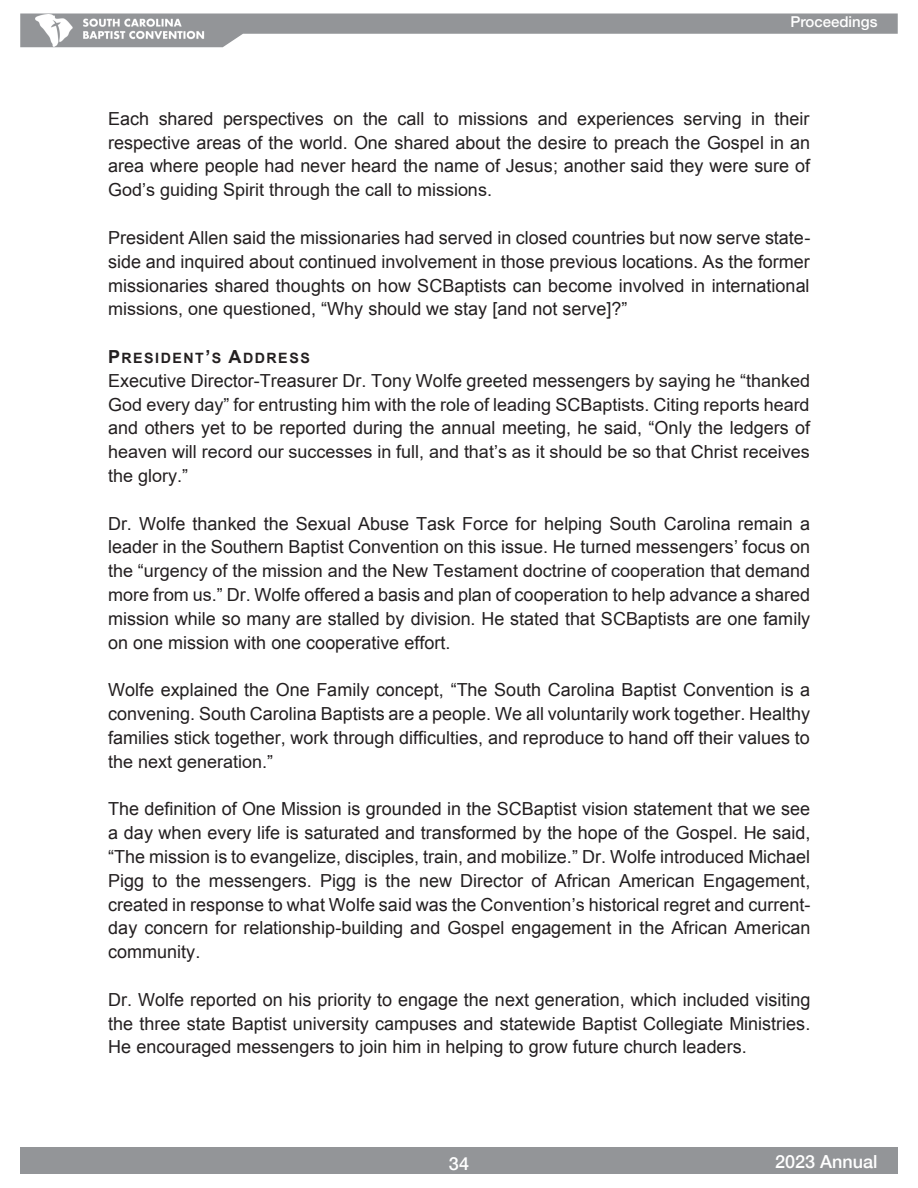
<style>
.page{position:relative;width:918px;height:1188px;background:#fff}
.page>*{position:absolute;margin:0;border:0;box-sizing:border-box;transform-origin:0 0}
.t1{font:18px/23.9px "Arial";color:#231f20;text-align:justify}
.t2{font:500 18px "Helvetica Neue";color:#fff}
.t3{font:500 15px "Helvetica Neue";color:#fff}
.t4{font:700 14.25px "Arial";letter-spacing:.105em;color:#231f20}
.s1{font-size:18px}
</style>
<div class="page">
<svg style="left:20px;top:14px;width:878px;height:33px"></svg>
<img style="left:35px;top:14px;width:169px;height:32px">
<div style="left:20px;top:1148px;width:878px;height:26px;background:#939598"></div>
<p class="t3" style="left:791px;top:10px;width:88px">Proceedings</p>
<p class="t1" style="left:108px;top:107px;width:704px">Each shared perspectives on the call to missions and experiences serving in their respective areas of the world. One shared about the desire to preach the Gospel in an area where people had never heard the name of Jesus; another said they were sure of God’s guiding Spirit through the call to missions.</p>
<p class="t1" style="left:108px;top:226px;width:704px">President Allen said the missionaries had served in closed countries but now serve state&shy;side and inquired about continued involvement in those previous locations. As the former missionaries shared thoughts on how SCBaptists can become involved in international missions, one questioned, “Why should we stay [and not serve]?”</p>
<p class="t4" style="left:108px;top:349px;width:203px"><span class="s1">P</span>RESIDENT<span class="s1">’</span>S <span class="s1">A</span>DDRESS</p>
<p class="t1" style="left:108px;top:369px;width:704px">Executive Director-Treasurer Dr. Tony Wolfe greeted messengers by saying he “thanked God every day” for entrusting him with the role of leading SCBaptists. Citing reports heard and others yet to be reported during the annual meeting, he said, “Only the ledgers of heaven will record our successes in full, and that’s as it should be so that Christ receives the glory.”</p>
<p class="t1" style="left:108px;top:512px;width:704px">Dr. Wolfe thanked the Sexual Abuse Task Force for helping South Carolina remain a leader in the Southern Baptist Convention on this issue. He turned messengers’ focus on the “urgency of the mission and the New Testament doctrine of cooperation that demand more from us.” Dr. Wolfe offered a basis and plan of cooperation to help advance a shared mission while so many are stalled by division. He stated that SCBaptists are one family on one mission with one cooperative effort.</p>
<p class="t1" style="left:108px;top:678px;width:704px">Wolfe explained the One Family concept, “The South Carolina Baptist Convention is a convening. South Carolina Baptists are a people. We all voluntarily work together. Healthy families stick together, work through difficulties, and reproduce to hand off their values to the next generation.”</p>
<p class="t1" style="left:108px;top:797px;width:704px">The definition of One Mission is grounded in the SCBaptist vision statement that we see a day when every life is saturated and transformed by the hope of the Gospel. He said, “The mission is to evangelize, disciples, train, and mobilize.” Dr. Wolfe introduced Michael Pigg to the messengers. Pigg is the new Director of African American Engagement, created in response to what Wolfe said was the Convention’s historical regret and current&shy;day concern for relationship-building and Gospel engagement in the African American community.</p>
<p class="t1" style="left:108px;top:988px;width:704px">Dr. Wolfe reported on his priority to engage the next generation, which included visiting the three state Baptist university campuses and statewide Baptist Collegiate Ministries.<br>He encouraged messengers to join him in helping to grow future church leaders.</p>
<p class="t2" style="left:449px;top:1149px;width:22px">34</p>
<p class="t2" style="left:775px;top:1147px;width:104px">2023 Annual</p>
</div>
